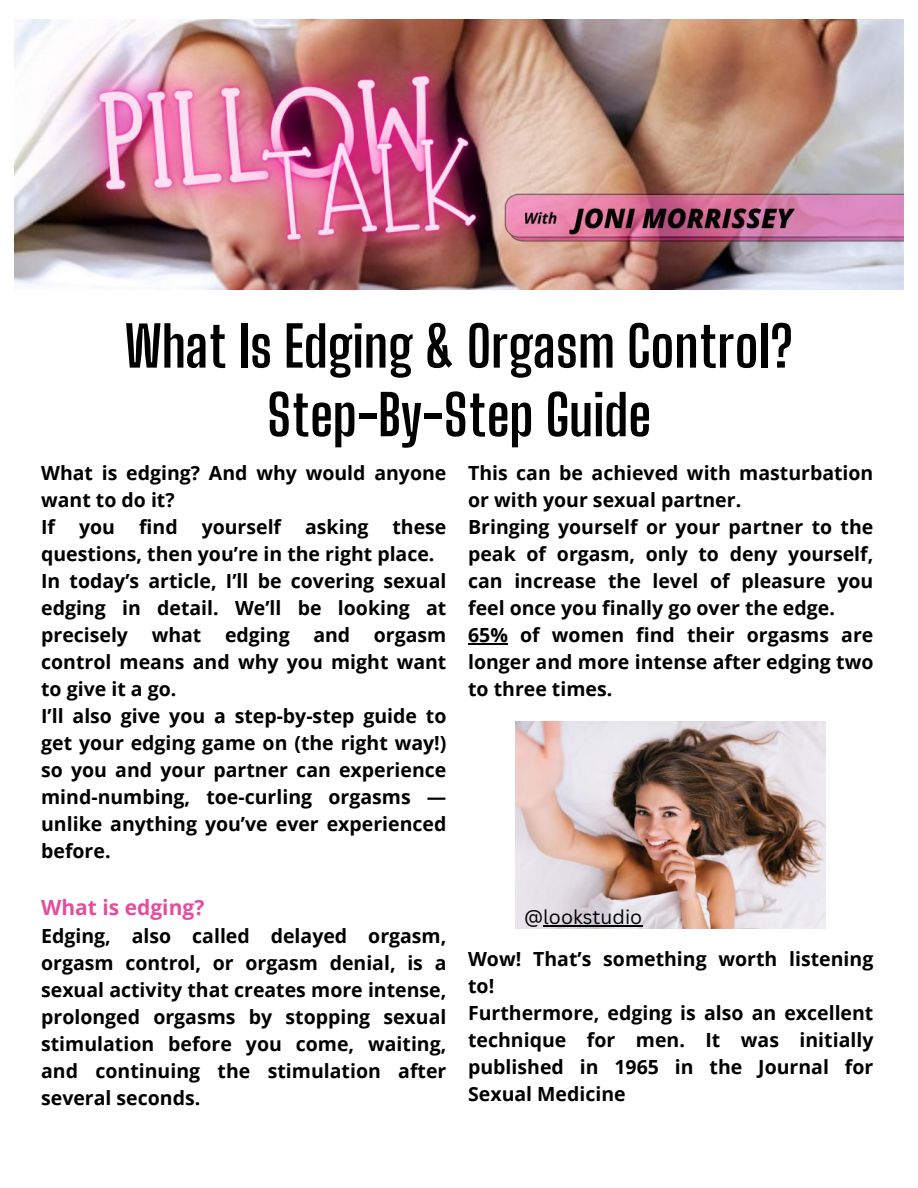
<style>
.page{position:relative;width:918px;height:1188px;background:#fff}
.page>*{position:absolute;margin:0;border:0;box-sizing:border-box;transform-origin:0 0}
.t1{font:700 55.5px/68.7px "Big Shoulders Display";color:#000;text-align:center}
.t2{font:700 21px "Open Sans";color:#e34e9c}
.t3{font:700 19.5px/27px "Open Sans";color:#000}
.t4{font:19.5px "Canva Sans";color:#000}
</style>
<div class="page">
<img style="left:15px;top:19px;width:889px;height:270px">
<img style="left:515px;top:722px;width:311px;height:207px">
<hr style="left:468px;top:643px;width:40px;height:1px;background:#000">
<hr style="left:543px;top:925px;width:99px;height:1px;background:#000">
<h1 class="t1" style="left:125px;top:312px;width:670px">What Is Edging &amp; Orgasm Control?<br>Step-By-Step Guide</h1>
<p class="t3" style="left:468px;top:459px;width:407px">This can be achieved with masturbation or with your sexual partner.<br>Bringing yourself or your partner to the peak of orgasm, only to deny yourself, can increase the level of pleasure you feel once you finally go over the edge.<br>65% of women find their orgasms are longer and more intense after edging two to three times.</p>
<p class="t3" style="left:41px;top:459px;width:407px">What is edging? And why would anyone want to do it?<br>If you find yourself asking these questions, then you’re in the right place.<br>In today’s article, I’ll be covering sexual edging in detail. We’ll be looking at precisely what edging and orgasm control means and why you might want to give it a go.<br>I’ll also give you a step-by-step guide to get your edging game on (the right way!) so you and your partner can experience mind-numbing, toe-curling orgasms — unlike anything you’ve ever experienced before.</p>
<p class="t2" style="left:41px;top:893px;width:165px">What is edging?</p>
<p class="t3" style="left:41px;top:922px;width:407px;text-align:justify">Edging, also called delayed orgasm, orgasm control, or orgasm denial, is a sexual activity that creates more intense, prolonged orgasms by stopping sexual stimulation before you come, waiting, and continuing the stimulation after several seconds.</p>
<p class="t4" style="left:524px;top:903px;width:119px">@lookstudio</p>
<p class="t3" style="left:468px;top:945px;width:407px">Wow! That’s something worth listening to!<br>Furthermore, edging is also an excellent technique for men. It was initially published in 1965 in the Journal for<br>Sexual Medicine</p>
</div>
